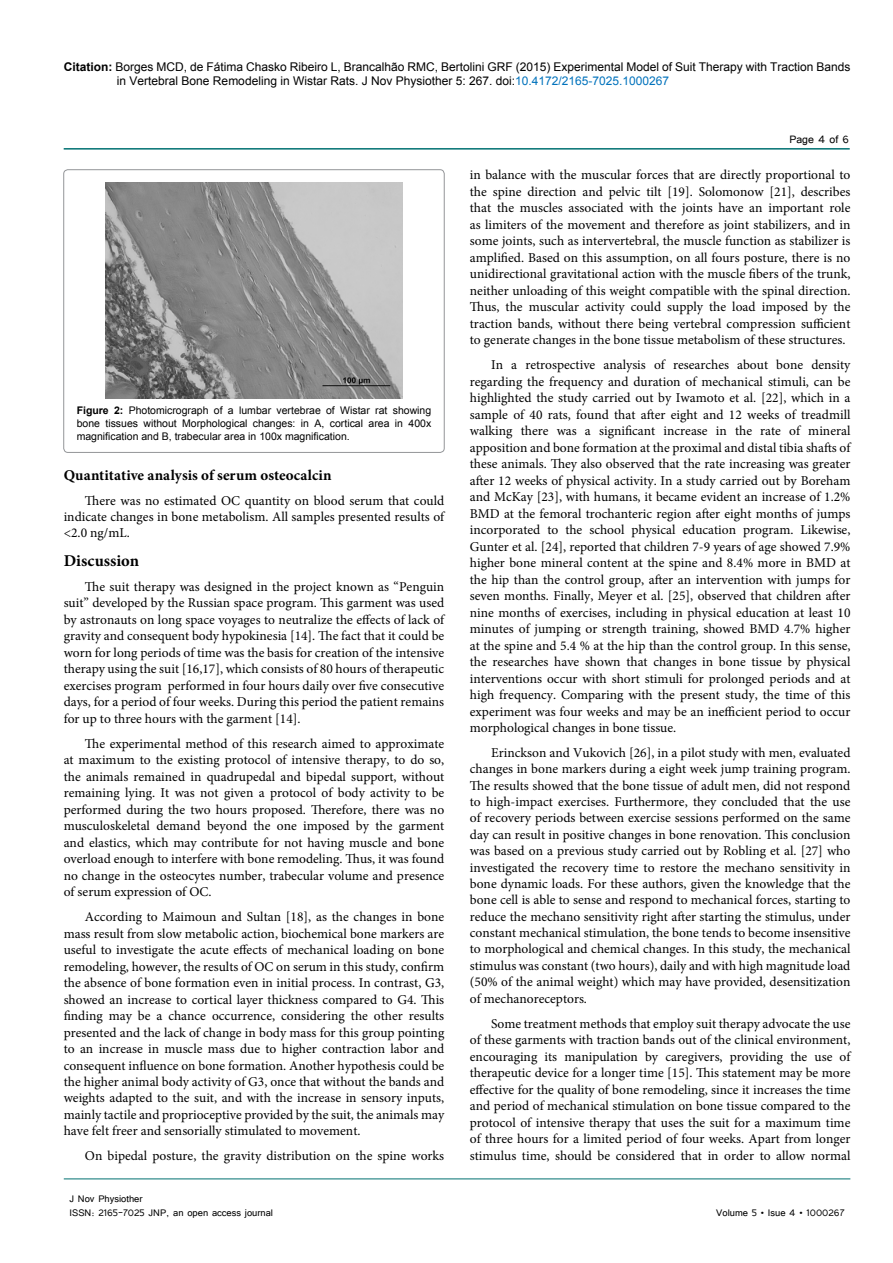
<style>
.page{position:relative;width:893px;height:1263px;background:#fff}
.page>*{position:absolute;margin:0;border:0;box-sizing:border-box;transform-origin:0 0}
.t1{font:700 16.5px "Minion Pro";letter-spacing:.005em;color:#000}
.t2{font:700 15px "Minion Pro";letter-spacing:.01em;color:#000}
.t3{font:13.5px/16.5px "Minion Pro";color:#000;text-align:justify}
.t4{font:13.5px "Tunga";color:#000}
.t5{font:12px/14.4px "Arial";color:#000}
.t6{font:12px/14.4px "Tunga";color:#000}
.t7{font:10.5px/12.6px "Arial";color:#000;text-align:justify}
.s1{font-weight:700}
.s2{color:#0072bc}
</style>
<div class="page">
<hr style="left:64px;top:148px;width:786px;height:2px;background:#007071">
<hr style="left:64px;top:1179px;width:786px;height:1px;background:#007071">
<div style="left:64px;top:170px;width:380px;height:282px;border:1px solid #939598;border-radius:4px"></div>
<img style="left:105px;top:182px;width:298px;height:216px">
<p class="t5" style="left:117px;top:60px;width:735px;text-indent:-53px"><span class="s1">Citation:</span> Borges MCD, de Fátima Chasko Ribeiro L, Brancalhão RMC, Bertolini GRF (2015) Experimental Model of Suit Therapy with Traction Bands in Vertebral Bone Remodeling in Wistar Rats. J Nov Physiother 5: 267. doi:<span class="s2">10.4172/2165-7025.1000267</span></p>
<p class="t7" style="left:77px;top:405px;width:356px"><span class="s1">Figure 2:</span> Photomicrograph of a lumbar vertebrae of Wistar rat showing bone tissues without Morphological changes: in A, cortical area in 400x magnification and B, trabecular area in 100x magnification.</p>
<p class="t2" style="left:64px;top:465px;width:269px">Quantitative analysis of serum osteocalcin</p>
<p class="t3" style="left:64px;top:493px;width:382px;text-indent:21px">There was no estimated OC quantity on blood serum that could indicate changes in bone metabolism. All samples presented results of &lt;2.0 ng/mL.</p>
<p class="t1" style="left:64px;top:549px;width:77px">Discussion</p>
<p class="t3" style="left:64px;top:578px;width:382px;text-indent:21px">The suit therapy was designed in the project known as “Penguin suit” developed by the Russian space program. This garment was used by astronauts on long space voyages to neutralize the effects of lack of gravity and consequent body hypokinesia [14]. The fact that it could be worn for long periods of time was the basis for creation of the intensive therapy using the suit [16,17], which consists of 80 hours of therapeutic exercises program performed in four hours daily over five consecutive days, for a period of four weeks. During this period the patient remains for up to three hours with the garment [14].</p>
<p class="t3" style="left:64px;top:735px;width:382px;text-indent:21px">The experimental method of this research aimed to approximate at maximum to the existing protocol of intensive therapy, to do so, the animals remained in quadrupedal and bipedal support, without remaining lying. It was not given a protocol of body activity to be performed during the two hours proposed. Therefore, there was no musculoskeletal demand beyond the one imposed by the garment and elastics, which may contribute for not having muscle and bone overload enough to interfere with bone remodeling. Thus, it was found no change in the osteocytes number, trabecular volume and presence of serum expression of OC.</p>
<p class="t3" style="left:64px;top:908px;width:382px;text-indent:21px">According to Maimoun and Sultan [18], as the changes in bone mass result from slow metabolic action, biochemical bone markers are useful to investigate the acute effects of mechanical loading on bone remodeling, however, the results of OC on serum in this study, confirm the absence of bone formation even in initial process. In contrast, G3, showed an increase to cortical layer thickness compared to G4. This finding may be a chance occurrence, considering the other results presented and the lack of change in body mass for this group pointing to an increase in muscle mass due to higher contraction labor and consequent influence on bone formation. Another hypothesis could be the higher animal body activity of G3, once that without the bands and weights adapted to the suit, and with the increase in sensory inputs, mainly tactile and proprioceptive provided by the suit, the animals may have felt freer and sensorially stimulated to movement.</p>
<p class="t3" style="left:85px;top:1148px;width:361px">On bipedal posture, the gravity distribution on the spine works</p>
<p class="t6" style="left:70px;top:1190px;width:205px">J Nov Physiother<br>ISSN: 2165-7025 JNP, an open access journal</p>
<p class="t4" style="left:789px;top:131px;width:61px">Page 4 of 6</p>
<p class="t3" style="left:470px;top:167px;width:382px">in balance with the muscular forces that are directly proportional to the spine direction and pelvic tilt [19]. Solomonow [21], describes that the muscles associated with the joints have an important role as limiters of the movement and therefore as joint stabilizers, and in some joints, such as intervertebral, the muscle function as stabilizer is amplified. Based on this assumption, on all fours posture, there is no unidirectional gravitational action with the muscle fibers of the trunk, neither unloading of this weight compatible with the spinal direction.<br>Thus, the muscular activity could supply the load imposed by the traction bands, without there being vertebral compression sufficient to generate changes in the bone tissue metabolism of these structures.</p>
<p class="t3" style="left:470px;top:357px;width:382px;text-indent:21px">In a retrospective analysis of researches about bone density regarding the frequency and duration of mechanical stimuli, can be highlighted the study carried out by Iwamoto et al. [22], which in a sample of 40 rats, found that after eight and 12 weeks of treadmill walking there was a significant increase in the rate of mineral apposition and bone formation at the proximal and distal tibia shafts of these animals. They also observed that the rate increasing was greater after 12 weeks of physical activity. In a study carried out by Boreham and McKay [23], with humans, it became evident an increase of 1.2% BMD at the femoral trochanteric region after eight months of jumps incorporated to the school physical education program. Likewise, Gunter et al. [24], reported that children 7-9 years of age showed 7.9% higher bone mineral content at the spine and 8.4% more in BMD at the hip than the control group, after an intervention with jumps for seven months. Finally, Meyer et al. [25], observed that children after nine months of exercises, including in physical education at least 10 minutes of jumping or strength training, showed BMD 4.7% higher at the spine and 5.4 % at the hip than the control group. In this sense, the researches have shown that changes in bone tissue by physical interventions occur with short stimuli for prolonged periods and at high frequency. Comparing with the present study, the time of this experiment was four weeks and may be an inefficient period to occur morphological changes in bone tissue.</p>
<p class="t3" style="left:470px;top:745px;width:382px;text-indent:21px">Erinckson and Vukovich [26], in a pilot study with men, evaluated changes in bone markers during a eight week jump training program.<br>The results showed that the bone tissue of adult men, did not respond to high-impact exercises. Furthermore, they concluded that the use of recovery periods between exercise sessions performed on the same day can result in positive changes in bone renovation. This conclusion was based on a previous study carried out by Robling et al. [27] who investigated the recovery time to restore the mechano sensitivity in bone dynamic loads. For these authors, given the knowledge that the bone cell is able to sense and respond to mechanical forces, starting to reduce the mechano sensitivity right after starting the stimulus, under constant mechanical stimulation, the bone tends to become insensitive to morphological and chemical changes. In this study, the mechanical stimulus was constant (two hours), daily and with high magnitude load (50% of the animal weight) which may have provided, desensitization of mechanoreceptors.</p>
<p class="t3" style="left:470px;top:1015px;width:382px;text-indent:21px">Some treatment methods that employ suit therapy advocate the use of these garments with traction bands out of the clinical environment, encouraging its manipulation by caregivers, providing the use of therapeutic device for a longer time [15]. This statement may be more effective for the quality of bone remodeling, since it increases the time and period of mechanical stimulation on bone tissue compared to the protocol of intensive therapy that uses the suit for a maximum time of three hours for a limited period of four weeks. Apart from longer stimulus time, should be considered that in order to allow normal</p>
<p class="t6" style="left:716px;top:1204px;width:130px">Volume 5 • Isue 4 • 1000267</p>
</div>
